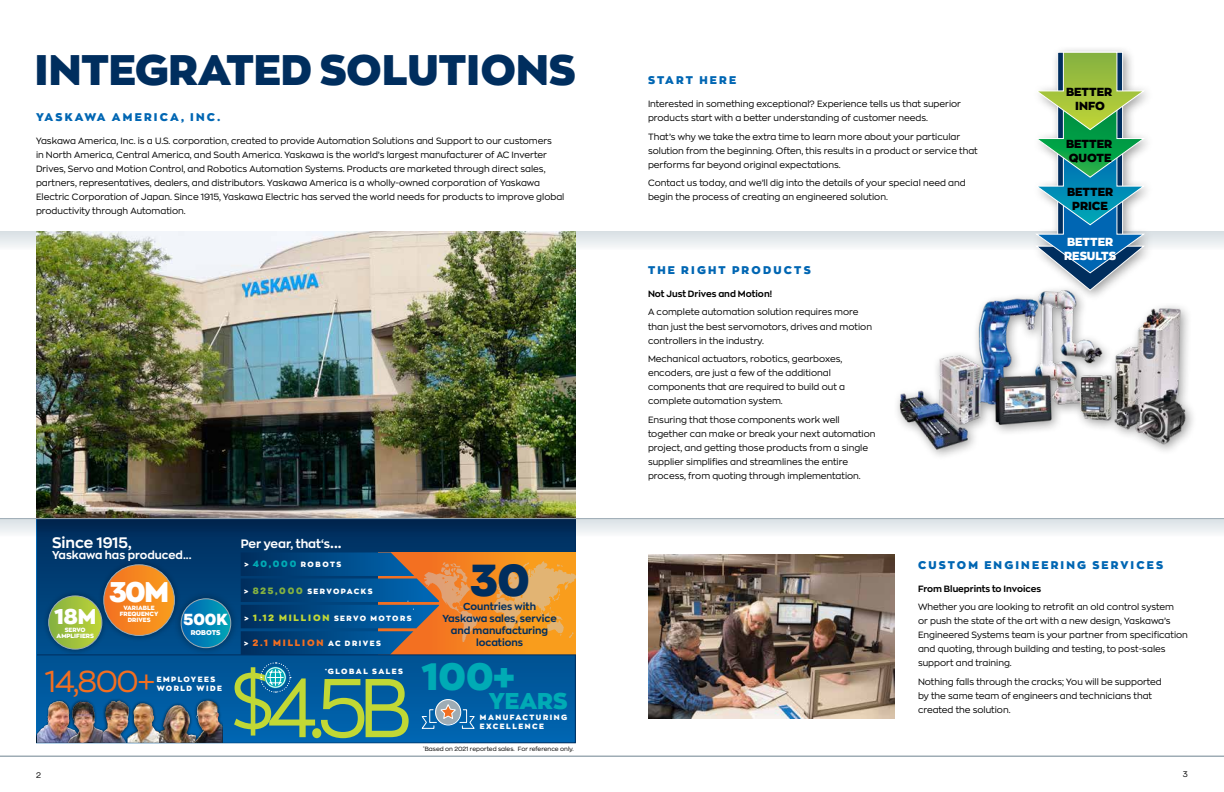
<style>
.page{position:relative;width:1224px;height:792px;background:#fff}
.page>*{position:absolute;margin:0;border:0;box-sizing:border-box;transform-origin:0 0}
.t1{font:82.5px "Zona Pro";color:#c1d835;scale:.91 1}
.t2{font:900 44px "Zona Pro";color:#002e5e}
.t3{font:900 42px "Zona Pro";color:#002e5e}
.t4{font:900 37.5px "Zona Pro";color:#00abb5}
.t5{font:30px "Zona Pro";color:#f36f21}
.t6{font:900 28px "Zona Pro";color:#fff}
.t7{font:900 22.5px "Zona Pro";color:#00abb5}
.t8{font:900 21.1px "Zona Pro";color:#fff}
.t9{font:900 15.8px "Zona Pro";color:#fff}
.t10{font:700 15px "Zona Pro";color:#fff}
.t11{font:700 12px "Zona Pro";color:#fff}
.t12{font:900 11.5px/13.8px "Zona Pro";color:#000;text-align:center}
.t13{font:900 11.5px/13.8px "Zona Pro";color:#fff}
.t14{font:700 11.2px "Zona Pro";color:#fff}
.t15{font:900 11px "Zona Pro";letter-spacing:.2em;color:#0066b3}
.t16{font:700 10px/12px "Zona Pro";color:#002e5e;text-align:center}
.t17{font:9px/14px "Zona Pro";color:#000}
.t18{font:700 9px "Zona Pro";color:#000}
.t19{font:900 9px "Zona Pro";letter-spacing:.2em;color:#f36f21}
.t20{font:8px "Zona Pro";color:#000}
.t21{font:900 7.5px/9px "Zona Pro";letter-spacing:.2em;color:#fff}
.t22{font:900 6.8px "Zona Pro";color:#fff}
.t23{font:6px "Zona Pro";color:#000}
.t24{font:900 6px/6px "Zona Pro";color:#fff;text-align:center}
.s1{font-size:15px}
.s2{font-size:9px;color:#00abb5}
.s3{font-size:9px;color:#84b141}
.s4{font-size:9px;color:#c1d835}
.s5{font-size:7.5px;color:#fff}
.s6{font-size:77.7px}
</style>
<div class="page">
<div style="left:0;top:232px;width:1224px;height:56px;background:linear-gradient(to bottom,#e9edf0,#fff)"></div>
<svg style="left:0;top:518px;width:1224px;height:56px"></svg>
<img style="left:36px;top:232px;width:540px;height:286px">
<div style="left:1031px;top:45px;width:124px;height:257px;background:#000;opacity:.4"></div>
<svg style="left:1036px;top:52px;width:108px;height:232px"></svg>
<div style="left:893px;top:284px;width:304px;height:177px;background:#fff"></div>
<img style="left:892px;top:286px;width:296px;height:170px">
<img style="left:648px;top:554px;width:247px;height:165px">
<svg style="left:38px;top:560px;width:536px;height:181px;background:#00579b"></svg>
<div style="left:36px;top:518px;width:540px;height:42px;background:linear-gradient(to bottom,#00244e,#003a6f)"></div>
<div style="left:37px;top:699px;width:43px;height:44px;background:#000;opacity:.75"></div>
<img style="left:37px;top:701px;width:28px;height:42px">
<div style="left:65px;top:697px;width:157px;height:46px;background:#000;opacity:.75"></div>
<img style="left:159px;top:705px;width:34px;height:38px">
<img style="left:193px;top:701px;width:29px;height:42px">
<img style="left:68px;top:701px;width:61px;height:42px">
<img style="left:128px;top:703px;width:31px;height:40px">
<svg style="left:421px;top:699px;width:55px;height:30px;background:#4f87b2"></svg>
<svg style="left:260px;top:662px;width:31px;height:31px"></svg>
<div style="left:42px;top:590px;width:66px;height:65px;background:#000;opacity:.4"></div>
<svg style="left:49px;top:596px;width:53px;height:53px;background:#a0c03e"></svg>
<div style="left:48px;top:596px;width:54px;height:54px;border:1px solid #9eacb5;border-radius:50%"></div>
<div style="left:173px;top:590px;width:66px;height:66px;background:#000;opacity:.4"></div>
<svg style="left:181px;top:599px;width:50px;height:49px;background:#0677a8"></svg>
<div style="left:181px;top:598px;width:50px;height:50px;border:1px solid #9eacb5;border-radius:50%"></div>
<div style="left:97px;top:558px;width:84px;height:84px;background:#000;opacity:.4"></div>
<div style="left:104px;top:565px;width:70px;height:70px;background:linear-gradient(to right,#f17124,#f89d1e);border-radius:35px"></div>
<div style="left:103px;top:564px;width:72px;height:72px;border:1px solid #9eacb5;border-radius:50%"></div>
<div style="left:379px;top:552px;width:197px;height:103px;background:#f7921e"></div>
<svg style="left:493px;top:561px;width:83px;height:77px"></svg>
<svg style="left:241px;top:552px;width:238px;height:103px;background:#42576c"></svg>
<hr style="left:37px;top:655px;width:539px;height:1px;background:#002e5e">
<hr style="left:0;top:518px;width:1224px;height:1px;background:#9eacb5">
<hr style="left:0;top:756px;width:1224px;height:1px;background:#9eacb5">
<h3 class="t3" style="left:35px;top:41px;width:542px">INTEGRATED SOLUTIONS</h3>
<p class="t15" style="left:36px;top:109px;width:186px">YASKAWA AMERICA, INC.</p>
<p class="t17" style="left:36px;top:134px;width:530px">Yaskawa America, Inc. is a U.S. corporation, created to provide Automation Solutions and Support to our customers<br>in North America, Central America, and South America. Yaskawa is the world’s largest manufacturer of AC Inverter Drives, Servo and Motion Control, and Robotics Automation Systems. Products are marketed through direct sales, partners, representatives, dealers, and distributors. Yaskawa America is a wholly-owned corporation of Yaskawa Electric Corporation of Japan. Since 1915, Yaskawa Electric has served the world needs for products to improve global productivity through Automation.</p>
<h3 class="t10" style="left:52px;top:532px;width:81px">Since 1915,</h3>
<p class="t14" style="left:52px;top:547px;width:141px">Yaskawa has produced...</p>
<h3 class="t11" style="left:241px;top:535px;width:102px">Per year, that‘s<span class="s1">...</span></h3>
<p class="t21" style="left:244px;top:560px;width:98px">&gt; <span class="s2">40,000</span> ROBOTS</p>
<p class="t21" style="left:244px;top:587px;width:130px">&gt; <span class="s3">825,000</span> SERVOPACKS</p>
<p class="t21" style="left:244px;top:613px;width:169px">&gt; <span class="s4">1.12 MILLION</span> SERVO MOTORS</p>
<p class="t19" style="left:244px;top:637px;width:138px"><span class="s5">&gt;</span> 2.1 MILLION <span class="s5">AC DRIVES</span></p>
<h2 class="t2" style="left:470px;top:550px;width:61px">30</h2>
<h3 class="t6" style="left:109px;top:573px;width:61px">30M</h3>
<p class="t24" style="left:120px;top:605px;width:40px">VARIABLE<br>FREQUENCY<br>DRIVES</p>
<p class="t16" style="left:442px;top:600px;width:116px">Countries with<br>Yaskawa sales, service and manufacturing locations</p>
<h3 class="t8" style="left:54px;top:602px;width:44px">18M</h3>
<p class="t24" style="left:57px;top:626px;width:39px;line-height:6.9px">SERVO<br>AMPLIFIERS</p>
<h3 class="t9" style="left:184px;top:609px;width:46px">500K</h3>
<p class="t22" style="left:191px;top:628px;width:31px">ROBOTS</p>
<h3 class="t5" style="left:45px;top:662px;width:112px">14,800+</h3>
<p class="t21" style="left:157px;top:674px;width:67px">EMPLOYEES<br>WORLD WIDE</p>
<h1 class="t1" style="left:231px;top:654px;width:199px"><span class="s6">$</span>4.5B</h1>
<p class="t21" style="left:325px;top:667px;width:79px"><sup>*</sup>GLOBAL SALES</p>
<h3 class="t4" style="left:421px;top:651px;width:95px">100+</h3>
<h3 class="t7" style="left:489px;top:685px;width:80px">YEARS</h3>
<p class="t21" style="left:480px;top:712px;width:89px">MANUFACTURING</p>
<p class="t21" style="left:480px;top:721px;width:66px">EXCELLENCE</p>
<p class="t23" style="left:423px;top:745px;width:152px"><sup>*</sup>Based on 2021 reported sales. For reference only.</p>
<p class="t15" style="left:648px;top:72px;width:90px">START HERE</p>
<p class="t17" style="left:648px;top:97px;width:315px">Interested in something exceptional? Experience tells us that superior products start with a better understanding of customer needs.</p>
<p class="t17" style="left:648px;top:129px;width:331px">That’s why we take the extra time to learn more about your particular solution from the beginning. Often, this results in a product or service that performs far beyond original expectations.</p>
<p class="t17" style="left:648px;top:176px;width:319px">Contact us today, and we’ll dig into the details of your special need and begin the process of creating an engineered solution.</p>
<p class="t15" style="left:648px;top:262px;width:164px">THE RIGHT PRODUCTS</p>
<p class="t18" style="left:648px;top:288px;width:126px">Not Just Drives and Motion!</p>
<p class="t17" style="left:648px;top:305px;width:226px">A complete automation solution requires more than just the best servomotors, drives and motion controllers in the industry.</p>
<p class="t17" style="left:648px;top:352px;width:198px">Mechanical actuators, robotics, gearboxes, encoders, are just a few of the additional components that are required to build out a complete automation system.</p>
<p class="t17" style="left:648px;top:412px;width:229px">Ensuring that those components work well together can make or break your next automation project, and getting those products from a single supplier simplifies and streamlines the entire process, from quoting through implementation.</p>
<p class="t12" style="left:1066px;top:85px;width:48px">BETTER<br>INFO</p>
<p class="t12" style="left:1066px;top:137px;width:48px;text-align:left">BETTER<br>QUOTE</p>
<p class="t12" style="left:1067px;top:185px;width:48px">BETTER<br>PRICE</p>
<p class="t13" style="left:1064px;top:234px;width:53px">BETTER<br>RESULTS</p>
<p class="t15" style="left:918px;top:557px;width:247px">CUSTOM ENGINEERING SERVICES</p>
<p class="t18" style="left:918px;top:583px;width:125px">From Blueprints to Invoices</p>
<p class="t17" style="left:918px;top:600px;width:271px">Whether you are looking to retrofit an old control system<br>or push the state of the art with a new design, Yaskawa’s Engineered Systems team is your partner from specification and quoting, through building and testing, to post-sales support and training.</p>
<p class="t17" style="left:918px;top:675px;width:245px">Nothing falls through the cracks; You will be supported by the same team of engineers and technicians that created the solution.</p>
<p class="t20" style="left:36px;top:769px;width:6px">2</p>
<p class="t20" style="left:1183px;top:769px;width:7px">3</p>
</div>
